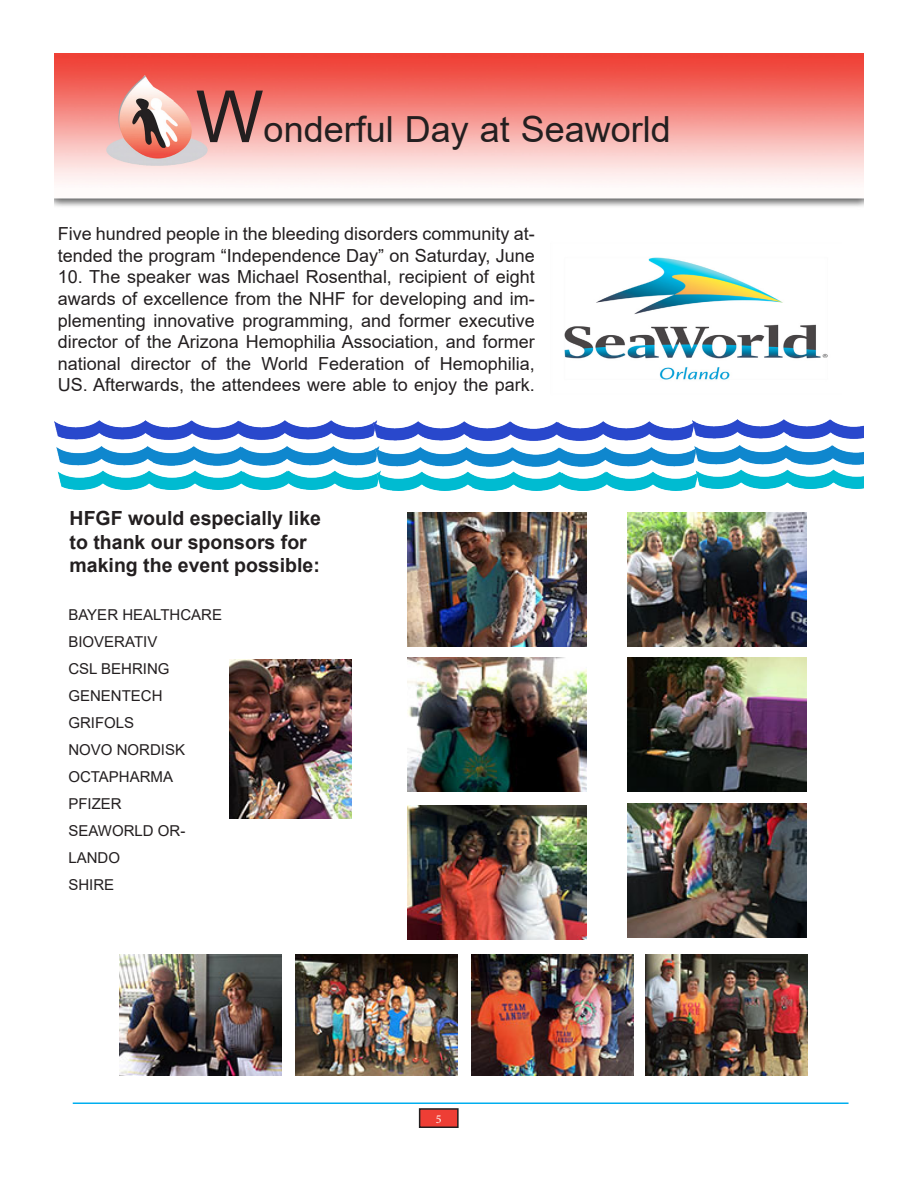
<style>
.page{position:relative;width:918px;height:1188px;background:#fff}
.page>*{position:absolute;margin:0;border:0;box-sizing:border-box;transform-origin:0 0}
.t1{font:36px "Arial";color:#231f20}
.t2{font:700 19.5px/23.4px "Arial";color:#231f20}
.t3{font:18px/21.6px "Arial";color:#231f20}
.t4{font:15px/27px "Arial";color:#231f20}
.t5{font:12px "Minion Pro";color:#fff}
.s1{font-size:72px}
</style>
<div class="page">
<img style="left:54px;top:54px;width:810px;height:153px">
<div style="left:420px;top:1109px;width:38px;height:18px;background:#ee3e35"></div>
<div style="left:419px;top:1108px;width:40px;height:20px;border:2px solid #231f20"></div>
<hr style="left:73px;top:1102px;width:776px;height:2px;background:#00aeef">
<img style="left:564px;top:257px;width:264px;height:123px">
<img style="left:55px;top:421px;width:318px;height:69px">
<img style="left:373px;top:421px;width:320px;height:69px">
<img style="left:693px;top:420px;width:171px;height:69px">
<img style="left:408px;top:512px;width:179px;height:134px">
<img style="left:408px;top:658px;width:179px;height:134px">
<img style="left:408px;top:806px;width:179px;height:134px">
<img style="left:120px;top:954px;width:162px;height:122px">
<img style="left:628px;top:512px;width:179px;height:134px">
<img style="left:628px;top:658px;width:179px;height:134px">
<img style="left:628px;top:804px;width:179px;height:134px">
<img style="left:296px;top:954px;width:162px;height:122px">
<img style="left:645px;top:954px;width:162px;height:122px">
<img style="left:471px;top:954px;width:162px;height:122px">
<img style="left:230px;top:660px;width:121px;height:159px">
<p class="t1" style="left:196px;top:105px;width:477px"><span class="s1">W</span>onderful Day at Seaworld</p>
<p class="t3" style="left:58px;top:223px;width:478px">Five hundred people in the bleeding disorders community at&shy;tended the program “Independence Day” on Saturday, June</p>
<p class="t3" style="left:58px;top:266px;width:478px;text-align:justify">10. The speaker was Michael Rosenthal, recipient of eight awards of excellence from the NHF for developing and im&shy;plementing innovative programming, and former executive director of the Arizona Hemophilia Association, and former national director of the World Federation of Hemophilia, US. Afterwards, the attendees were able to enjoy the park.</p>
<p class="t2" style="left:70px;top:507px;width:253px">HFGF would especially like to thank our sponsors for making the event possible:</p>
<p class="t4" style="left:68px;top:601px;width:155px">BAYER HEALTHCARE</p>
<p class="t4" style="left:68px;top:628px;width:90px">BIOVERATIV</p>
<p class="t4" style="left:68px;top:655px;width:103px">CSL BEHRING</p>
<p class="t4" style="left:68px;top:682px;width:96px">GENENTECH</p>
<p class="t4" style="left:68px;top:709px;width:67px">GRIFOLS</p>
<p class="t4" style="left:68px;top:736px;width:118px">NOVO NORDISK</p>
<p class="t4" style="left:68px;top:763px;width:106px">OCTAPHARMA</p>
<p class="t4" style="left:68px;top:790px;width:55px">PFIZER</p>
<p class="t4" style="left:68px;top:817px;width:118px">SEAWORLD OR-<br>LANDO</p>
<p class="t4" style="left:68px;top:871px;width:47px">SHIRE</p>
<p class="t5" style="left:436px;top:1111px;width:7px">5</p>
</div>
